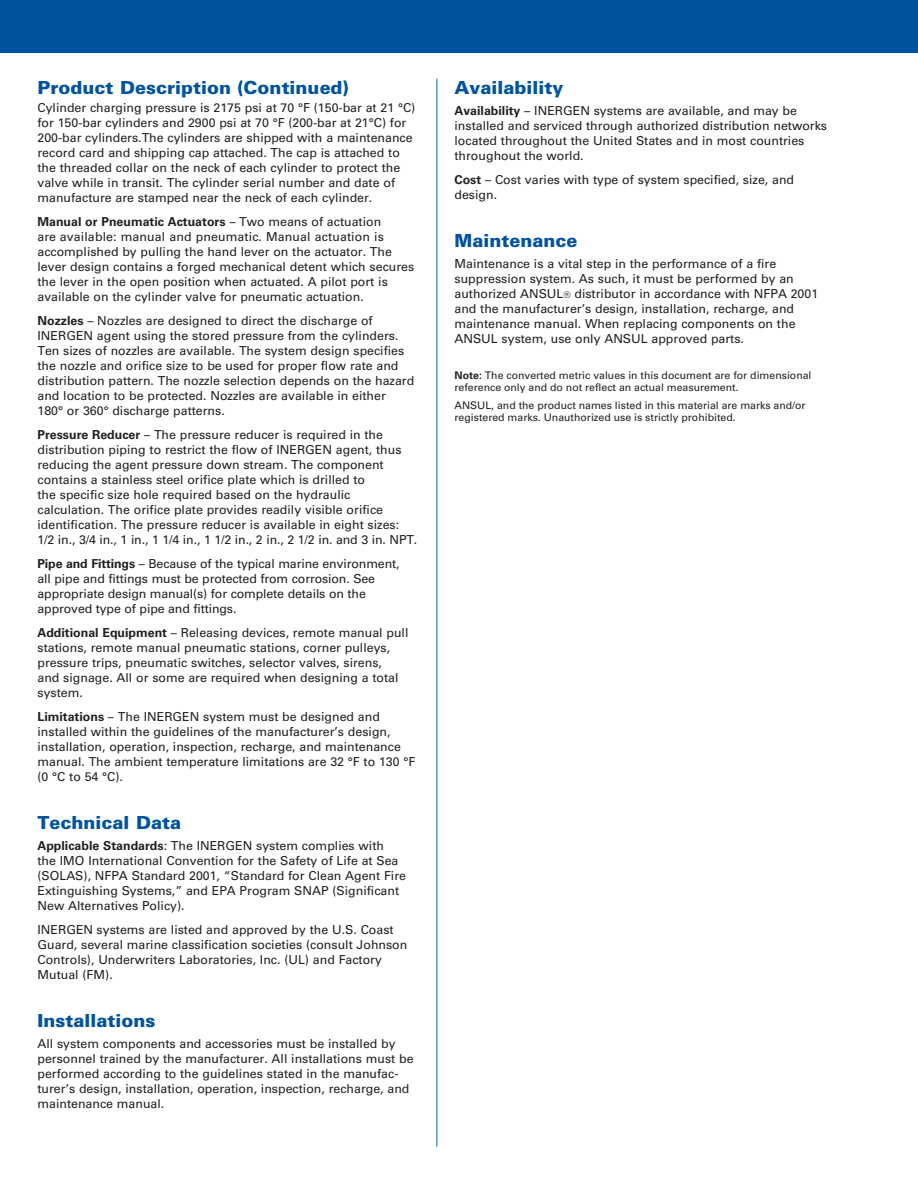
<style>
.page{position:relative;width:918px;height:1188px;background:#fff}
.page>*{position:absolute;margin:0;border:0;box-sizing:border-box;transform-origin:0 0}
._03_12_pt_Blue_Heade{font:900 18px "Univers LT Std";color:#01539e}
._06_Text_8_25{font:900 18px "Univers LT Std";color:#01539e}
._06_Text_8_25-2{font:12.3px/15px "Univers LT Std";color:#231f20}
._05_Text_1st_Graph{font:12.3px/15px "Univers LT Std";color:#231f20}
._16_Note_7_pt__type{font:10.5px/12px "Univers LT Std";color:#231f20}
.s1{font-weight:700}
.s2{font-size:9px}
</style>
<div class="page">
<div style="left:0;top:0;width:918px;height:52px;background:#01539e"></div>
<hr style="left:436px;top:79px;width:1px;height:1068px;background:#0068a9">
<p class="_06_Text_8_25" style="left:38px;top:76px;width:313px">Product Description (Continued)</p>
<p class="_05_Text_1st_Graph" style="left:38px;top:100px;width:379px">Cylinder charging pressure is 2175 psi at 70 °F (150-bar at 21 °C) for 150-bar cylinders and 2900 psi at 70 °F (200-bar at 21°C) for 200-bar cylinders.The cylinders are shipped with a maintenance record card and shipping cap attached. The cap is attached to the threaded collar on the neck of each cylinder to protect the valve while in transit. The cylinder serial number and date of manufacture are stamped near the neck of each cylinder.</p>
<p class="_06_Text_8_25-2" style="left:38px;top:214px;width:378px"><span class="s1">Manual or Pneumatic Actuators</span> – Two means of actuation<br>are available: manual and pneumatic. Manual actuation is accomplished by pulling the hand lever on the actuator. The lever design contains a forged mechanical detent which secures the lever in the open position when actuated. A pilot port is available on the cylinder valve for pneumatic actuation.</p>
<p class="_06_Text_8_25-2" style="left:38px;top:313px;width:378px"><span class="s1">Nozzles</span> – Nozzles are designed to direct the discharge of INERGEN agent using the stored pressure from the cylinders.<br>Ten sizes of nozzles are available. The system design specifies the nozzle and orifice size to be used for proper flow rate and distribution pattern. The nozzle selection depends on the hazard and location to be protected. Nozzles are available in either 180° or 360° discharge patterns.</p>
<p class="_06_Text_8_25-2" style="left:38px;top:427px;width:381px"><span class="s1">Pressure Reducer</span> – The pressure reducer is required in the distribution piping to restrict the flow of INERGEN agent, thus reducing the agent pressure down stream. The component contains a stainless steel orifice plate which is drilled to<br>the specific size hole required based on the hydraulic calculation. The orifice plate provides readily visible orifice identification. The pressure reducer is available in eight sizes:<br>1/2 in., 3/4 in., 1 in., 1 1/4 in., 1 1/2 in., 2 in., 2 1/2 in. and 3 in. NPT.</p>
<p class="_06_Text_8_25-2" style="left:38px;top:556px;width:364px"><span class="s1">Pipe and Fittings</span> – Because of the typical marine environment, all pipe and fittings must be protected from corrosion. See appropriate design manual(s) for complete details on the approved type of pipe and fittings.</p>
<p class="_06_Text_8_25-2" style="left:38px;top:625px;width:372px"><span class="s1">Additional Equipment</span> – Releasing devices, remote manual pull stations, remote manual pneumatic stations, corner pulleys, pressure trips, pneumatic switches, selector valves, sirens,<br>and signage. All or some are required when designing a total system.</p>
<p class="_06_Text_8_25-2" style="left:38px;top:709px;width:379px"><span class="s1">Limitations</span> – The INERGEN system must be designed and installed within the guidelines of the manufacturer’s design, installation, operation, inspection, recharge, and maintenance manual. The ambient temperature limitations are 32 °F to 130 °F (0 °C to 54 °C).</p>
<p class="_03_12_pt_Blue_Heade" style="left:38px;top:811px;width:145px">Technical Data</p>
<p class="_05_Text_1st_Graph" style="left:38px;top:838px;width:370px"><span class="s1">Applicable Standards</span>: The INERGEN system complies with<br>the IMO International Convention for the Safety of Life at Sea (SOLAS), NFPA Standard 2001, “Standard for Clean Agent Fire Extinguishing Systems,” and EPA Program SNAP (Significant New Alternatives Policy).</p>
<p class="_06_Text_8_25-2" style="left:38px;top:922px;width:371px">INERGEN systems are listed and approved by the U.S. Coast Guard, several marine classification societies (consult Johnson Controls), Underwriters Laboratories, Inc. (UL) and Factory Mutual (FM).</p>
<p class="_03_12_pt_Blue_Heade" style="left:38px;top:1009px;width:119px">Installations</p>
<p class="_05_Text_1st_Graph" style="left:38px;top:1036px;width:378px">All system components and accessories must be installed by personnel trained by the manufacturer. All installations must be performed according to the guidelines stated in the manufac&shy;turer’s design, installation, operation, inspection, recharge, and maintenance manual.</p>
<p class="_03_12_pt_Blue_Heade" style="left:454px;top:76px;width:110px">Availability</p>
<p class="_05_Text_1st_Graph" style="left:454px;top:103px;width:374px"><span class="s1">Availability</span> – INERGEN systems are available, and may be installed and serviced through authorized distribution networks located throughout the United States and in most countries throughout the world.</p>
<p class="_06_Text_8_25-2" style="left:454px;top:172px;width:341px"><span class="s1">Cost</span> – Cost varies with type of system specified, size, and design.</p>
<p class="_03_12_pt_Blue_Heade" style="left:454px;top:229px;width:124px">Maintenance</p>
<p class="_05_Text_1st_Graph" style="left:454px;top:256px;width:365px">Maintenance is a vital step in the performance of a fire suppression system. As such, it must be performed by an authorized ANSUL<span class="s2">®</span> distributor in accordance with NFPA 2001 and the manufacturer’s design, installation, recharge, and maintenance manual. When replacing components on the ANSUL system, use only ANSUL approved parts.</p>
<p class="_16_Note_7_pt__type" style="left:454px;top:369px;width:359px"><span class="s1">Note:</span> The converted metric values in this document are for dimensional reference only and do not reflect an actual measurement.</p>
<p class="_16_Note_7_pt__type" style="left:454px;top:399px;width:353px">ANSUL, and the product names listed in this material are marks and/or registered marks. Unauthorized use is strictly prohibited.</p>
</div>
